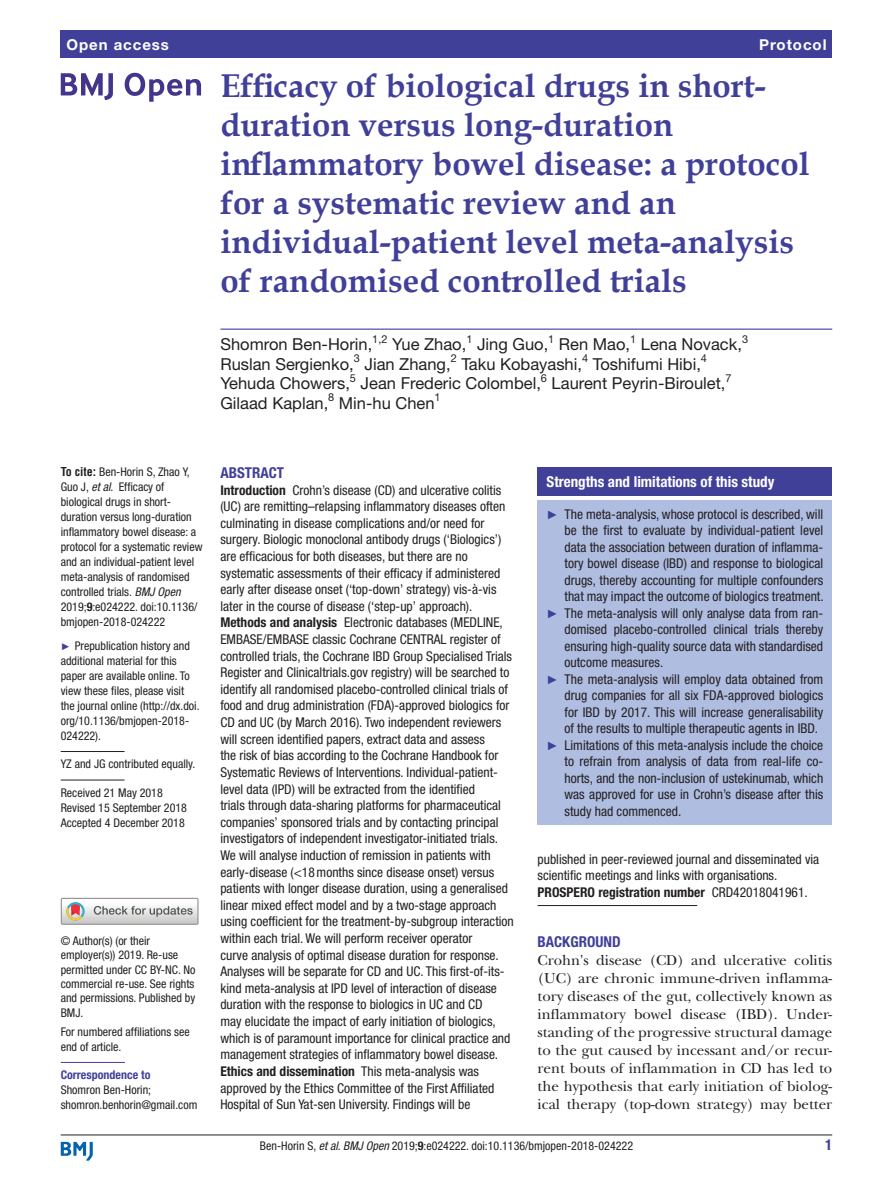
<style>
.page{position:relative;width:893px;height:1191px;background:#fff}
.page>*{position:absolute;margin:0;border:0;box-sizing:border-box;transform-origin:0 0}
.t1{font:700 33px/39px "Book Antiqua";color:#414099}
.t2{font:16.5px "Helvetica Neue LT Std";color:#231f20}
.t3{font:15px/18px "New Baskerville";color:#231f20;text-align:justify}
.t4{font:700 condensed 15px "Helvetica Neue LT Std";color:#fff}
.t5{font:700 condensed 15px "Helvetica Neue LT Std";color:#414099}
.t6{font:700 15px "Helvetica Neue LT Std";letter-spacing:.065em;color:#fff}
.t7{font:condensed 13.5px/16.6px "Helvetica Neue LT Std";color:#231f20}
.t8{font:condensed 12px/15px "Helvetica Neue LT Std";color:#231f20}
.t9{font:700 condensed 12px "Helvetica Neue LT Std";color:#414099}
.t10{font:10.95px "Helvetica Neue LT Std";color:#231f20}
.s1{font-family:"Helvetica LT Std";font-weight:700}
.s2{font-style:italic}
.s3{font-weight:700}
.s4{font-family:"Arial";font-stretch:normal;font-size:9.75px;color:#414099}
.s5{font-family:"Arial";font-stretch:normal;font-size:12px;color:#414099}
</style>
<div class="page">
<hr style="left:61px;top:1134px;width:771px;height:1px;background:#231f20">
<svg style="left:61px;top:1141px;width:32px;height:19px"></svg>
<div style="left:61px;top:31px;width:771px;height:27px;background:#414099"></div>
<hr style="left:220px;top:328px;width:612px;height:2px;background:#414099">
<hr style="left:61px;top:751px;width:64px;height:1px;background:#231f20">
<hr style="left:61px;top:779px;width:64px;height:1px;background:#231f20">
<hr style="left:61px;top:1062px;width:64px;height:1px;background:#414099">
<svg style="left:61px;top:73px;width:52px;height:27px"></svg>
<svg style="left:125px;top:73px;width:76px;height:29px"></svg>
<div style="left:61px;top:897px;width:138px;height:27px;border:1px solid #969090"></div>
<svg style="left:61px;top:898px;width:137px;height:26px"></svg>
<hr style="left:538px;top:905px;width:159px;height:1px;background:#231f20">
<div style="left:538px;top:467px;width:294px;height:29px;background:#414099"></div>
<div style="left:538px;top:500px;width:294px;height:324px;background:#afbde1"></div>
<p class="t6" style="left:66px;top:35px;width:104px">Open access</p>
<p class="t6" style="left:759px;top:35px;width:69px">Protocol</p>
<h1 class="t1" style="left:220px;top:66px;width:591px">Efficacy of biological drugs in short&shy;duration versus long-duration inflammatory bowel disease: a protocol for a systematic review and an individual-patient level meta-analysis of randomised controlled trials</h1>
<p class="t2" style="left:220px;top:335px;width:153px">Shomron Ben-Horin,</p>
<p class="t10" style="left:372px;top:332px;width:17px">1,2</p>
<p class="t2" style="left:392px;top:335px;width:76px">Yue Zhao,</p>
<p class="t10" style="left:466px;top:332px;width:8px">1</p>
<p class="t2" style="left:477px;top:335px;width:73px">Jing Guo,</p>
<p class="t10" style="left:548px;top:332px;width:8px">1</p>
<p class="t2" style="left:559px;top:335px;width:73px">Ren Mao,</p>
<p class="t10" style="left:630px;top:332px;width:8px">1</p>
<p class="t2" style="left:641px;top:335px;width:103px">Lena Novack,</p>
<p class="t10" style="left:742px;top:332px;width:8px">3</p>
<p class="t2" style="left:220px;top:354px;width:135px">Ruslan Sergienko,</p>
<p class="t10" style="left:354px;top:352px;width:8px">3</p>
<p class="t2" style="left:364px;top:354px;width:88px">Jian Zhang,</p>
<p class="t10" style="left:451px;top:352px;width:8px">2</p>
<p class="t2" style="left:461px;top:354px;width:122px">Taku Kobayashi,</p>
<p class="t10" style="left:582px;top:352px;width:8px">4</p>
<p class="t2" style="left:593px;top:354px;width:110px">Toshifumi Hibi,</p>
<p class="t10" style="left:701px;top:352px;width:8px">4</p>
<p class="t2" style="left:220px;top:374px;width:131px">Yehuda Chowers,</p>
<p class="t10" style="left:350px;top:371px;width:8px">5</p>
<p class="t2" style="left:361px;top:374px;width:182px">Jean Frederic Colombel,</p>
<p class="t10" style="left:541px;top:371px;width:8px">6</p>
<p class="t2" style="left:552px;top:374px;width:175px">Laurent Peyrin-Biroulet,</p>
<p class="t10" style="left:725px;top:371px;width:8px">7</p>
<p class="t2" style="left:220px;top:393px;width:109px">Gilaad Kaplan,</p>
<p class="t10" style="left:328px;top:391px;width:8px">8</p>
<p class="t2" style="left:339px;top:393px;width:97px">Min-hu Chen</p>
<p class="t10" style="left:435px;top:391px;width:8px">1</p>
<p class="t8" style="left:61px;top:464px;width:143px"><span class="s1">To cite:</span> Ben-Horin S, Zhao Y,<br>Guo J, <span class="s2">et al</span>. Efficacy of biological drugs in short&shy;duration versus long-duration inflammatory bowel disease: a protocol for a systematic review and an individual-patient level meta-analysis of randomised controlled trials. <span class="s2">BMJ Open<br></span>2019;<span class="s3">9</span>:e024222. doi:10.1136/ bmjopen-2018-024222</p>
<p class="t8" style="left:61px;top:638px;width:140px"><span class="s4">►</span> Prepublication history and additional material for this paper are available online. To view these files, please visit the journal online (http://dx.doi. org/10.1136/bmjopen-2018-<br>024222).</p>
<p class="t8" style="left:61px;top:756px;width:136px">YZ and JG contributed equally.</p>
<p class="t8" style="left:61px;top:785px;width:128px">Received 21 May 2018<br>Revised 15 September 2018<br>Accepted 4 December 2018</p>
<p class="t8" style="left:61px;top:933px;width:136px;line-height:14.4px">© Author(s) (or their employer(s)) 2019. Re-use permitted under CC BY-NC. No commercial re-use. See rights and permissions. Published by<br>BMJ.</p>
<p class="t8" style="left:61px;top:1024px;width:130px">For numbered affiliations see end of article.</p>
<p class="t9" style="left:61px;top:1067px;width:91px">Correspondence to</p>
<p class="t8" style="left:61px;top:1082px;width:138px">Shomron Ben-Horin; shomron.benhorin@gmail.com</p>
<p class="t5" style="left:220px;top:463px;width:65px">Abstract</p>
<p class="t7" style="left:220px;top:481px;width:295px"><span class="s3">Introduction</span> Crohn’s disease (CD) and ulcerative colitis (UC) are remitting–relapsing inflammatory diseases often culminating in disease complications and/or need for surgery. Biologic monoclonal antibody drugs (‘Biologics’) are efficacious for both diseases, but there are no systematic assessments of their efficacy if administered early after disease onset (‘top-down’ strategy) vis-à-vis later in the course of disease (‘step-up’ approach).<br><span class="s3">Methods and analysis</span> Electronic databases (MEDLINE, EMBASE/EMBASE classic Cochrane CENTRAL register of controlled trials, the Cochrane IBD Group Specialised Trials Register and Clinicaltrials.gov registry) will be searched to identify all randomised placebo-controlled clinical trials of food and drug administration (FDA)-approved biologics for CD and UC (by March 2016). Two independent reviewers will screen identified papers, extract data and assess<br>the risk of bias according to the Cochrane Handbook for Systematic Reviews of Interventions. Individual-patient&shy;level data (IPD) will be extracted from the identified<br>trials through data-sharing platforms for pharmaceutical companies’ sponsored trials and by contacting principal investigators of independent investigator-initiated trials.<br>We will analyse induction of remission in patients with early-disease (&lt;18months since disease onset) versus patients with longer disease duration, using a generalised linear mixed effect model and by a two-stage approach using coefficient for the treatment-by-subgroup interaction within each trial. We will perform receiver operator<br>curve analysis of optimal disease duration for response.<br>Analyses will be separate for CD and UC. This first-of-its&shy;kind meta-analysis at IPD level of interaction of disease duration with the response to biologics in UC and CD<br>may elucidate the impact of early initiation of biologics, which is of paramount importance for clinical practice and management strategies of inflammatory bowel disease.<br><span class="s3">Ethics and dissemination</span> This meta-analysis was approved by the Ethics Committee of the First Affiliated Hospital of Sun Yat-sen University. Findings will be</p>
<p class="t4" style="left:547px;top:472px;width:229px">Strengths and limitations of this study</p>
<p class="t7" style="left:547px;top:505px;width:278px"><span class="s5">►</span> The meta-analysis, whose protocol is described, will</p>
<p class="t7" style="left:565px;top:522px;width:260px">be the first to evaluate by individual-patient level</p>
<p class="t7" style="left:565px;top:538px;width:260px">data the association between duration of inflamma-</p>
<p class="t7" style="left:565px;top:555px;width:260px">tory bowel disease (IBD) and response to biological</p>
<p class="t7" style="left:565px;top:571px;width:260px">drugs, thereby accounting for multiple confounders</p>
<p class="t7" style="left:565px;top:588px;width:261px">that may impact the outcome of biologics treatment.</p>
<p class="t7" style="left:547px;top:604px;width:278px"><span class="s5">►</span> The meta-analysis will only analyse data from ran-</p>
<p class="t7" style="left:565px;top:621px;width:260px">domised placebo-controlled clinical trials thereby</p>
<p class="t7" style="left:565px;top:637px;width:260px">ensuring high-quality source data with standardised</p>
<p class="t7" style="left:565px;top:654px;width:100px">outcome measures.</p>
<p class="t7" style="left:547px;top:670px;width:278px"><span class="s5">►</span> The meta-analysis will employ data obtained from</p>
<p class="t7" style="left:565px;top:687px;width:260px">drug companies for all six FDA-approved biologics</p>
<p class="t7" style="left:565px;top:703px;width:260px">for IBD by 2017. This will increase generalisability</p>
<p class="t7" style="left:565px;top:720px;width:255px">of the results to multiple therapeutic agents in IBD.</p>
<p class="t7" style="left:547px;top:736px;width:278px"><span class="s5">►</span> Limitations of this meta-analysis include the choice</p>
<p class="t7" style="left:565px;top:753px;width:260px">to refrain from analysis of data from real-life co-</p>
<p class="t7" style="left:565px;top:769px;width:260px">horts, and the non-inclusion of ustekinumab, which</p>
<p class="t7" style="left:565px;top:786px;width:260px">was approved for use in Crohn’s disease after this</p>
<p class="t7" style="left:565px;top:802px;width:118px">study had commenced.</p>
<p class="t7" style="left:538px;top:850px;width:283px">published in peer-reviewed journal and disseminated via scientific meetings and links with organisations.<br><span class="s3">PROSPERO registration number</span> CRD42018041961.</p>
<p class="t5" style="left:538px;top:933px;width:85px">Background</p>
<p class="t3" style="left:538px;top:951px;width:296px">Crohn's disease (CD) and ulcerative colitis (UC) are chronic immune-driven inflamma&shy;tory diseases of the gut, collectively known as inflammatory bowel disease (IBD). Under&shy;standing of the progressive structural damage to the gut caused by incessant and/or recur&shy;rent bouts of inflammation in CD has led to the hypothesis that early initiation of biolog&shy;ical therapy (top-down strategy) may better</p>
<p class="t8" style="left:260px;top:1137px;width:375px">Ben-Horin S, <span class="s2">et al</span>. <span class="s2">BMJ Open</span> 2019;<span class="s3">9</span>:e024222. doi:10.1136/bmjopen-2018-024222</p>
<p class="t5" style="left:825px;top:1135px;width:9px">1</p>
</div>
